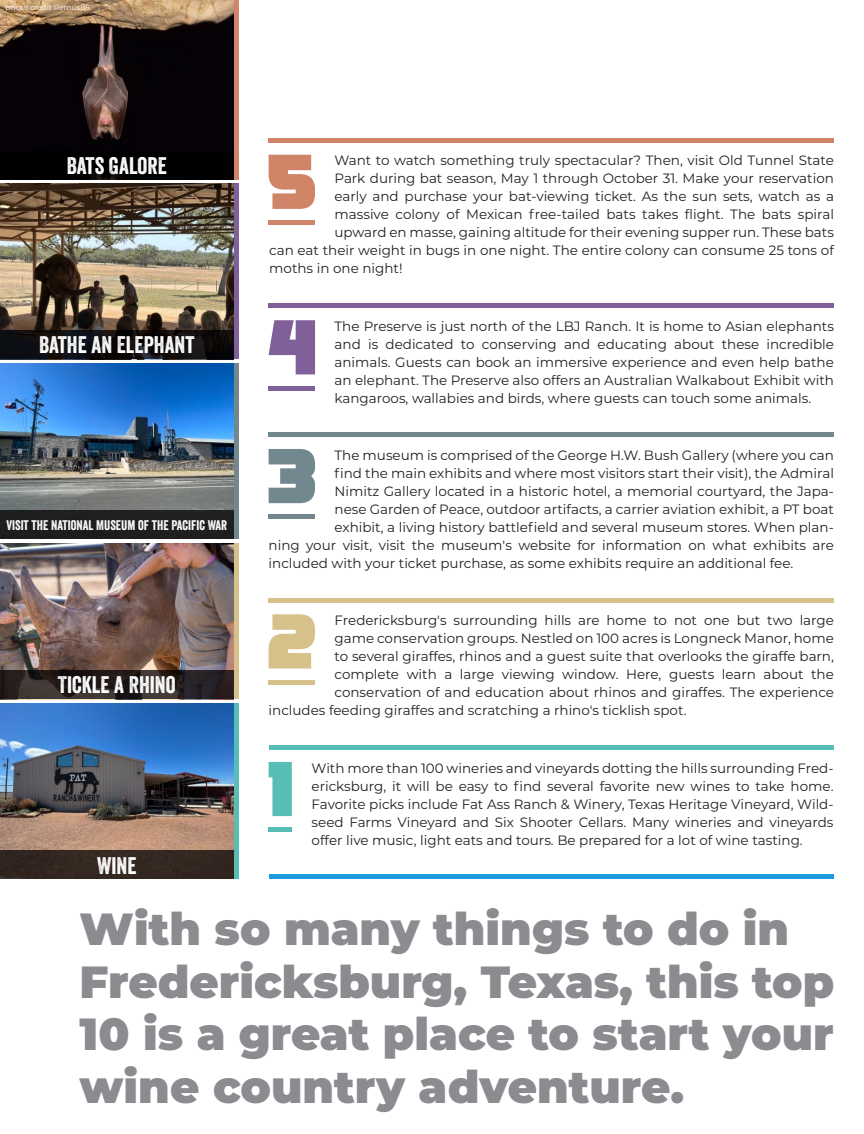
<style>
.page{position:relative;width:864px;height:1134px;background:#fff}
.page>*{position:absolute;margin:0;border:0;box-sizing:border-box;transform-origin:0 0}
.t1{font:79.35px "Megabomb";color:#806098}
.t2{font:79.35px "Megabomb";color:#d08468}
.t3{font:79.35px "Megabomb";color:#73888e}
.t4{font:79.35px "Megabomb";color:#d7c18a}
.t5{font:79.35px "Megabomb";color:#58bdb4}
.t6{font:900 45px/52.5px "Montserrat";color:#8a8c8f}
.t7{font:23.25px "Veneer";color:#fff}
.t8{font:13.5px/18px "Montserrat";color:#231f20;text-align:justify}
.t9{font:13.5px "Veneer";color:#fff}
.t10{font:7.5px "Montserrat";color:#fff}
</style>
<div class="page">
<img style="left:0;top:0;width:234px;height:151px">
<img style="left:0;top:704px;width:234px;height:147px">
<img style="left:0;top:543px;width:234px;height:128px">
<img style="left:0;top:364px;width:234px;height:147px">
<img style="left:0;top:184px;width:234px;height:147px">
<hr style="left:269px;top:304px;width:565px;height:4px;background:#806098">
<div style="left:269px;top:386px;width:46px;height:5px;background:#806098"></div>
<div style="left:269px;top:138px;width:565px;height:5px;background:#d08468"></div>
<div style="left:269px;top:220px;width:46px;height:5px;background:#d08468"></div>
<div style="left:269px;top:432px;width:565px;height:5px;background:#73888e"></div>
<div style="left:269px;top:514px;width:46px;height:5px;background:#73888e"></div>
<div style="left:269px;top:598px;width:565px;height:5px;background:#d7c18a"></div>
<div style="left:269px;top:680px;width:46px;height:5px;background:#d7c18a"></div>
<div style="left:269px;top:745px;width:565px;height:5px;background:#58bdb4"></div>
<div style="left:269px;top:874px;width:565px;height:5px;background:#1e9cde"></div>
<div style="left:269px;top:827px;width:23px;height:5px;background:#58bdb4"></div>
<div style="left:234px;top:0;width:5px;height:179px;background:#d08468"></div>
<div style="left:0;top:151px;width:234px;height:28px;background:#010001"></div>
<div style="left:234px;top:184px;width:5px;height:175px;background:#806098"></div>
<svg style="left:0;top:331px;width:234px;height:28px;background:#0f0d0e"></svg>
<div style="left:234px;top:364px;width:5px;height:175px;background:#73888e"></div>
<svg style="left:0;top:671px;width:234px;height:28px;background:#2a2221"></svg>
<div style="left:0;top:851px;width:234px;height:28px;background:#332621"></div>
<div style="left:234px;top:704px;width:5px;height:175px;background:#58bdb4"></div>
<div style="left:0;top:511px;width:234px;height:28px;background:#1e1f20"></div>
<div style="left:234px;top:543px;width:5px;height:156px;background:#d7c18a"></div>
<p class="t10" style="left:6px;top:2px;width:86px">photo credit Remus86</p>
<h3 class="t7" style="left:67px;top:151px;width:101px">BATS GALORE</h3>
<h3 class="t7" style="left:39px;top:331px;width:157px">BATHE AN ELEPHANT</h3>
<p class="t9" style="left:7px;top:517px;width:222px">VISIT THE NATIONAL MUSEUM OF THE PACIFIC WAR</p>
<h3 class="t7" style="left:58px;top:671px;width:119px">TICKLE A RHINO</h3>
<h3 class="t7" style="left:97px;top:851px;width:41px">WINE</h3>
<h1 class="t2" style="left:267px;top:130px;width:52px">5</h1>
<p class="t8" style="left:335px;top:151px;width:501px">Want to watch something truly spectacular? Then, visit Old Tunnel State</p>
<p class="t8" style="left:335px;top:169px;width:501px">Park during bat season, May 1 through October 31. Make your reservation</p>
<p class="t8" style="left:335px;top:187px;width:501px">early and purchase your bat-viewing ticket. As the sun sets, watch as a</p>
<p class="t8" style="left:335px;top:205px;width:501px">massive colony of Mexican free-tailed bats takes flight. The bats spiral</p>
<p class="t8" style="left:335px;top:223px;width:501px">upward en masse, gaining altitude for their evening supper run. These bats</p>
<p class="t8" style="left:269px;top:241px;width:566px">can eat their weight in bugs in one night. The entire colony can consume 25 tons of</p>
<p class="t8" style="left:269px;top:259px;width:135px">moths in one night!</p>
<h1 class="t1" style="left:267px;top:296px;width:52px">4</h1>
<p class="t8" style="left:335px;top:317px;width:501px">The Preserve is just north of the LBJ Ranch. It is home to Asian elephants and is dedicated to conserving and educating about these incredible animals. Guests can book an immersive experience and even help bathe an elephant. The Preserve also offers an Australian Walkabout Exhibit with kangaroos, wallabies and birds, where guests can touch some animals.</p>
<h1 class="t3" style="left:267px;top:424px;width:52px">3</h1>
<p class="t8" style="left:335px;top:445px;width:501px">The museum is comprised of the George H.W. Bush Gallery (where you can</p>
<p class="t8" style="left:335px;top:463px;width:501px">find the main exhibits and where most visitors start their visit), the Admiral</p>
<p class="t8" style="left:335px;top:481px;width:501px">Nimitz Gallery located in a historic hotel, a memorial courtyard, the Japa-</p>
<p class="t8" style="left:335px;top:499px;width:501px">nese Garden of Peace, outdoor artifacts, a carrier aviation exhibit, a PT boat</p>
<p class="t8" style="left:335px;top:517px;width:501px">exhibit, a living history battlefield and several museum stores. When plan-</p>
<p class="t8" style="left:269px;top:535px;width:567px">ning your visit, visit the museum's website for information on what exhibits are</p>
<p class="t8" style="left:269px;top:553px;width:526px">included with your ticket purchase, as some exhibits require an additional fee.</p>
<h1 class="t4" style="left:267px;top:590px;width:52px">2</h1>
<p class="t8" style="left:335px;top:611px;width:501px">Fredericksburg's surrounding hills are home to not one but two large</p>
<p class="t8" style="left:335px;top:629px;width:501px">game conservation groups. Nestled on 100 acres is Longneck Manor, home</p>
<p class="t8" style="left:335px;top:647px;width:501px">to several giraffes, rhinos and a guest suite that overlooks the giraffe barn,</p>
<p class="t8" style="left:335px;top:665px;width:501px">complete with a large viewing window. Here, guests learn about the</p>
<p class="t8" style="left:335px;top:683px;width:501px">conservation of and education about rhinos and giraffes. The experience</p>
<p class="t8" style="left:269px;top:701px;width:419px">includes feeding giraffes and scratching a rhino's ticklish spot.</p>
<h1 class="t5" style="left:267px;top:737px;width:29px">1</h1>
<p class="t8" style="left:312px;top:758px;width:524px">With more than 100 wineries and vineyards dotting the hills surrounding Fred&shy;ericksburg, it will be easy to find several favorite new wines to take home.<br>Favorite picks include Fat Ass Ranch &amp; Winery, Texas Heritage Vineyard, Wild&shy;seed Farms Vineyard and Six Shooter Cellars. Many wineries and vineyards offer live music, light eats and tours. Be prepared for a lot of wine tasting.</p>
<h2 class="t6" style="left:80px;top:900px;width:756px">With so many things to do in<br>Fredericksburg, Texas, this top<br>10 is a great place to start your wine country adventure.</h2>
</div>
